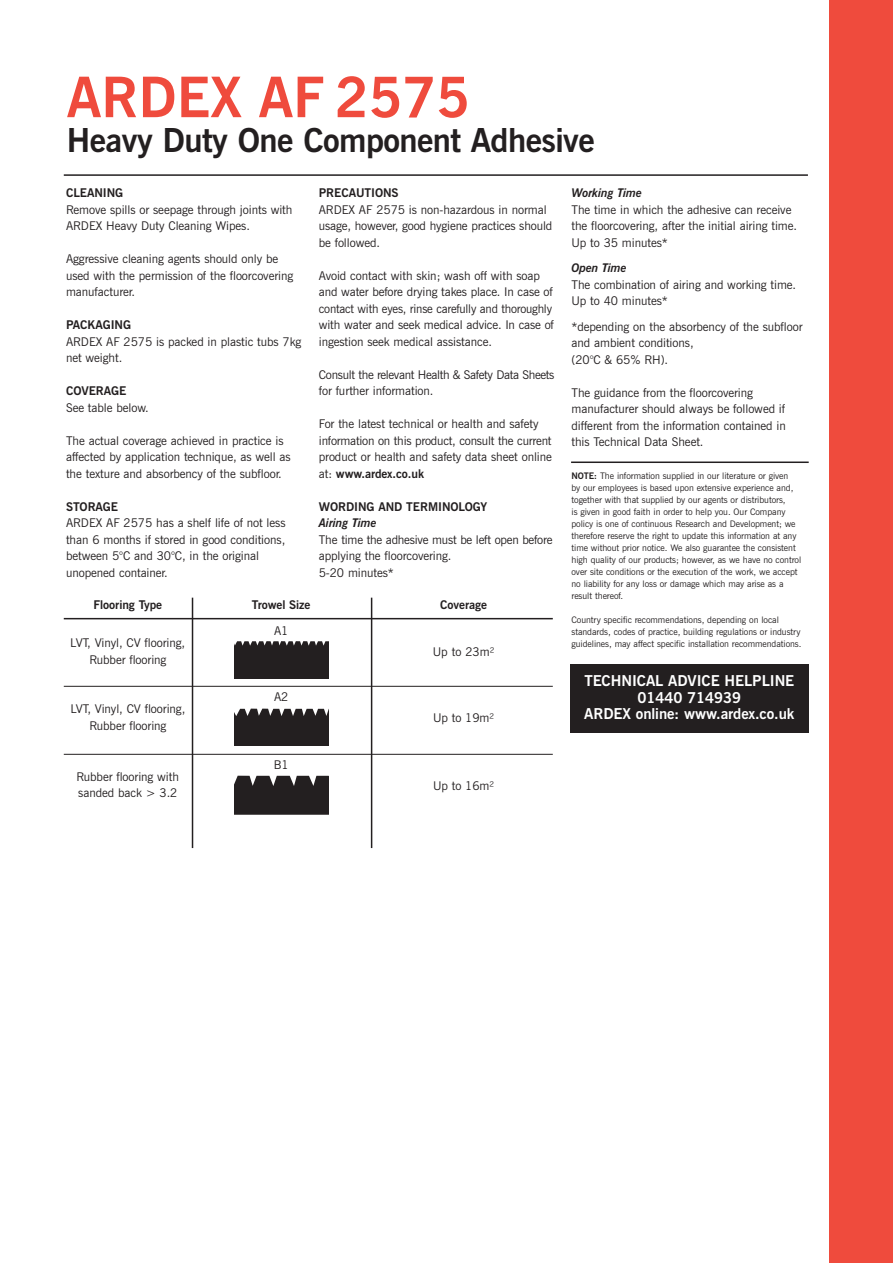
<style>
.page{position:relative;width:893px;height:1263px;background:#fff}
.page>*{position:absolute;margin:0;border:0;box-sizing:border-box;transform-origin:0 0}
.t1{font:700 55.65px "News Gothic BT";color:#ef4b3d}
.t2{font:700 33px "News Gothic BT";letter-spacing:-.02em;color:#231f20}
.t3{font:700 15px/16.5px "News Gothic BT";letter-spacing:-.005em;color:#fff;text-align:center}
.t4{font:12px/16.5px "News Gothic BT";letter-spacing:-.005em;color:#231f20}
.t5{font:700 12px "News Gothic BT";letter-spacing:-.005em;color:#231f20}
.t6{font:12px/16.5px "News Gothic BT";letter-spacing:-.03em;color:#231f20}
.t7{font:italic 700 12px "News Gothic BT";letter-spacing:-.005em;color:#231f20}
.t8{font:9px/12px "News Gothic BT";letter-spacing:-.005em;color:#231f20}
.s1{font-weight:700}
</style>
<div class="page">
<div style="left:570px;top:664px;width:238px;height:68px;background:#231f20"></div>
<hr style="left:64px;top:174px;width:744px;height:2px;background:#231f20">
<div style="left:829px;top:0;width:64px;height:1263px;background:#ef4b3d"></div>
<hr style="left:64px;top:618px;width:489px;height:1px;background:#231f20">
<hr style="left:64px;top:686px;width:489px;height:1px;background:#231f20">
<hr style="left:64px;top:754px;width:489px;height:1px;background:#231f20">
<hr style="left:192px;top:598px;width:1px;height:250px;background:#231f20">
<hr style="left:371px;top:598px;width:1px;height:250px;background:#231f20">
<div style="left:235px;top:641px;width:94px;height:37px;background:#231f20"></div>
<div style="left:235px;top:709px;width:94px;height:36px;background:#231f20"></div>
<svg style="left:235px;top:776px;width:94px;height:39px;background:#2d292a"></svg>
<hr style="left:571px;top:461px;width:238px;height:2px;background:#231f20">
<h1 class="t1" style="left:67px;top:75px;width:404px">ARDEX AF 2575</h1>
<h2 class="t2" style="left:67px;top:127px;width:529px">Heavy Duty One Component Adhesive</h2>
<p class="t5" style="left:66px;top:188px;width:59px">CLEANING</p>
<p class="t4" style="left:66px;top:202px;width:228px">Remove spills or seepage through joints with<br>ARDEX Heavy Duty Cleaning Wipes.</p>
<p class="t4" style="left:66px;top:252px;width:229px">Aggressive cleaning agents should only be used with the permission of the floorcovering manufacturer.</p>
<p class="t5" style="left:66px;top:320px;width:67px">PACKAGING</p>
<p class="t4" style="left:66px;top:334px;width:237px">ARDEX AF 2575 is packed in plastic tubs 7kg net weight.</p>
<p class="t5" style="left:66px;top:386px;width:62px">COVERAGE</p>
<p class="t4" style="left:66px;top:400px;width:84px">See table below.</p>
<p class="t4" style="left:66px;top:433px;width:226px">The actual coverage achieved in practice is affected by application technique, as well as the texture and absorbency of the subfloor.</p>
<p class="t5" style="left:66px;top:502px;width:54px">STORAGE</p>
<p class="t4" style="left:66px;top:516px;width:221px">ARDEX AF 2575 has a shelf life of not less than 6 months if stored in good conditions, between 5°C and 30°C, in the original unopened container.</p>
<p class="t5" style="left:319px;top:188px;width:81px">PRECAUTIONS</p>
<p class="t4" style="left:319px;top:202px;width:235px">ARDEX AF 2575 is non-hazardous in normal usage, however, good hygiene practices should be followed.</p>
<p class="t4" style="left:319px;top:268px;width:237px">Avoid contact with skin; wash off with soap and water before drying takes place. In case of contact with eyes, rinse carefully and thoroughly with water and seek medical advice. In case of ingestion seek medical assistance.</p>
<p class="t6" style="left:319px;top:367px;width:237px">Consult the relevant Health &amp; Safety Data Sheets for further information.</p>
<p class="t4" style="left:319px;top:417px;width:235px">For the latest technical or health and safety information on this product, consult the current product or health and safety data sheet online at: <span class="s1">www.ardex.co.uk</span></p>
<p class="t5" style="left:319px;top:502px;width:170px">WORDING AND TERMINOLOGY</p>
<p class="t7" style="left:319px;top:519px;width:59px">Airing Time</p>
<p class="t4" style="left:319px;top:532px;width:235px">The time the adhesive must be left open before applying the floorcovering.<br>5-20 minutes*</p>
<p class="t5" style="left:94px;top:599px;width:70px">Flooring Type</p>
<p class="t5" style="left:252px;top:599px;width:60px">Trowel Size</p>
<p class="t5" style="left:440px;top:599px;width:48px">Coverage</p>
<p class="t4" style="left:70px;top:636px;width:116px">LVT, Vinyl, CV flooring,</p>
<p class="t4" style="left:274px;top:624px;width:16px">A1</p>
<p class="t4" style="left:433px;top:645px;width:63px">Up to 23m²</p>
<p class="t4" style="left:89px;top:652px;width:79px">Rubber flooring</p>
<p class="t4" style="left:70px;top:702px;width:116px">LVT, Vinyl, CV flooring,</p>
<p class="t4" style="left:274px;top:690px;width:16px">A2</p>
<p class="t4" style="left:433px;top:711px;width:63px">Up to 19m²</p>
<p class="t4" style="left:89px;top:718px;width:79px">Rubber flooring</p>
<p class="t4" style="left:76px;top:769px;width:104px">Rubber flooring with</p>
<p class="t4" style="left:78px;top:786px;width:101px">sanded back &gt; 3.2</p>
<p class="t4" style="left:274px;top:757px;width:16px">B1</p>
<p class="t4" style="left:433px;top:778px;width:63px">Up to 16m²</p>
<p class="t7" style="left:571px;top:189px;width:72px">Working Time</p>
<p class="t4" style="left:571px;top:202px;width:227px">The time in which the adhesive can receive the floorcovering, after the initial airing time.<br>Up to 35 minutes*</p>
<p class="t7" style="left:571px;top:264px;width:57px">Open Time</p>
<p class="t4" style="left:571px;top:277px;width:226px">The combination of airing and working time.<br>Up to 40 minutes*</p>
<p class="t4" style="left:571px;top:319px;width:233px">*depending on the absorbency of the subfloor and ambient conditions,<br>(20°C &amp; 65% RH).</p>
<p class="t4" style="left:571px;top:385px;width:216px">The guidance from the floorcovering manufacturer should always be followed if different from the information contained in this Technical Data Sheet.</p>
<p class="t8" style="left:571px;top:471px;width:231px"><span class="s1">NOTE:</span> The information supplied in our literature or given<br>by our employees is based upon extensive experience and, together with that supplied by our agents or distributors,<br>is given in good faith in order to help you. Our Company policy is one of continuous Research and Development; we therefore reserve the right to update this information at any time without prior notice. We also guarantee the consistent high quality of our products; however, as we have no control over site conditions or the execution of the work, we accept no liability for any loss or damage which may arise as a result thereof.</p>
<p class="t8" style="left:571px;top:615px;width:232px">Country specific recommendations, depending on local standards, codes of practice, building regulations or industry guidelines, may affect specific installation recommendations.</p>
<p class="t3" style="left:584px;top:674px;width:212px">TECHNICAL ADVICE HELPLINE<br>01440 714939<br>ARDEX online: www.ardex.co.uk</p>
</div>
